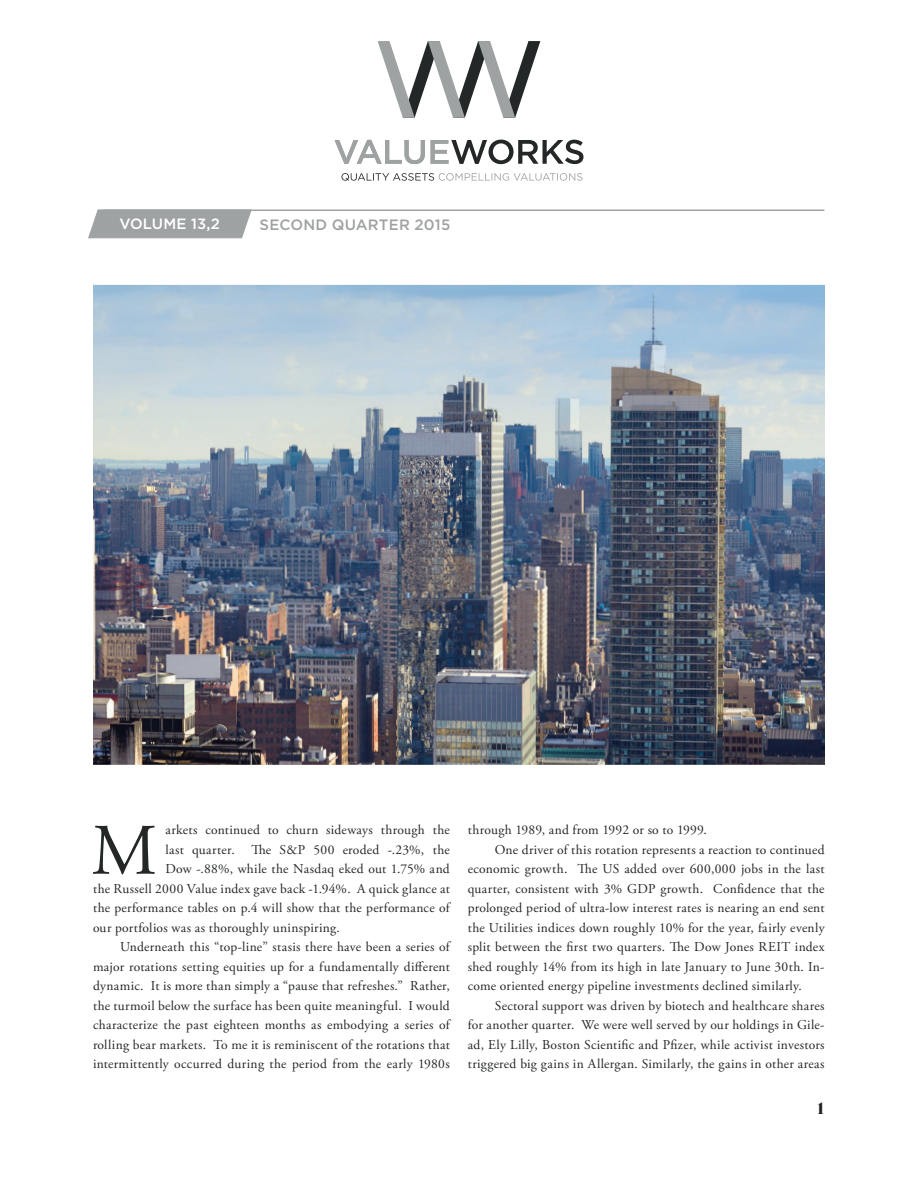
<style>
.page{position:relative;width:918px;height:1188px;background:#fff}
.page>*{position:absolute;margin:0;border:0;box-sizing:border-box;transform-origin:0 0}
.Drop_Cap{font:72.3px "Adobe Garamond Pro";color:#242728}
.t1{font:18px "Didoni URWDOT Nor";color:#231f20}
.t2{font:500 15px "Gotham HTF";letter-spacing:.01em;color:#9fa2a3}
.t3{font:500 14.85px "Gotham HTF";letter-spacing:.01em;color:#fff}
.Body_Text{font:13.5px/19.5px "Adobe Garamond Pro";letter-spacing:.02em;color:#242728;text-align:justify}
</style>
<div class="page">
<svg style="left:88px;top:209px;width:164px;height:30px;background:#a7aaab"></svg>
<hr style="left:104px;top:210px;width:720px;height:1px;background:#9fa2a3">
<svg style="left:335px;top:140px;width:248px;height:24px"></svg>
<svg style="left:341px;top:173px;width:241px;height:8px"></svg>
<svg style="left:378px;top:41px;width:162px;height:77px"></svg>
<img style="left:93px;top:285px;width:732px;height:480px">
<p class="t3" style="left:119px;top:215px;width:102px">VOLUME 13,2</p>
<p class="t2" style="left:260px;top:216px;width:192px">SECOND QUARTER 2015</p>
<p class="Body_Text" style="left:165px;top:820px;width:286px">arkets continued to churn sideways through the</p>
<p class="Body_Text" style="left:165px;top:840px;width:286px">last quarter. The S&amp;P 500 eroded -.23%, the</p>
<p class="Body_Text" style="left:165px;top:859px;width:286px">Dow -.88%, while the Nasdaq eked out 1.75% and</p>
<p class="Body_Text" style="left:93px;top:879px;width:358px">the Russell 2000 Value index gave back -1.94%. A quick glance at</p>
<p class="Body_Text" style="left:93px;top:898px;width:358px">the performance tables on p.4 will show that the performance of</p>
<p class="Body_Text" style="left:93px;top:918px;width:248px">our portfolios was as thoroughly uninspiring.</p>
<p class="Body_Text" style="left:93px;top:937px;width:358px;text-indent:27px">Underneath this “top-line” stasis there have been a series of major rotations setting equities up for a fundamentally different dynamic. It is more than simply a “pause that refreshes.” Rather, the turmoil below the surface has been quite meaningful. I would characterize the past eighteen months as embodying a series of rolling bear markets. To me it is reminiscent of the rotations that intermittently occurred during the period from the early 1980s</p>
<p class="Drop_Cap" style="left:91px;top:807px;width:67px">M</p>
<p class="Body_Text" style="left:468px;top:820px;width:241px">through 1989, and from 1992 or so to 1999.</p>
<p class="Body_Text" style="left:468px;top:840px;width:358px;text-indent:27px">One driver of this rotation represents a reaction to continued economic growth. The US added over 600,000 jobs in the last quarter, consistent with 3% GDP growth. Confidence that the prolonged period of ultra-low interest rates is nearing an end sent the Utilities indices down roughly 10% for the year, fairly evenly split between the first two quarters. The Dow Jones REIT index shed roughly 14% from its high in late January to June 30th. In&shy;come oriented energy pipeline investments declined similarly.</p>
<p class="Body_Text" style="left:468px;top:996px;width:358px;text-indent:27px">Sectoral support was driven by biotech and healthcare shares for another quarter. We were well served by our holdings in Gile&shy;ad, Ely Lilly, Boston Scientific and Pfizer, while activist investors triggered big gains in Allergan. Similarly, the gains in other areas</p>
<p class="t1" style="left:816px;top:1098px;width:12px">1</p>
</div>
